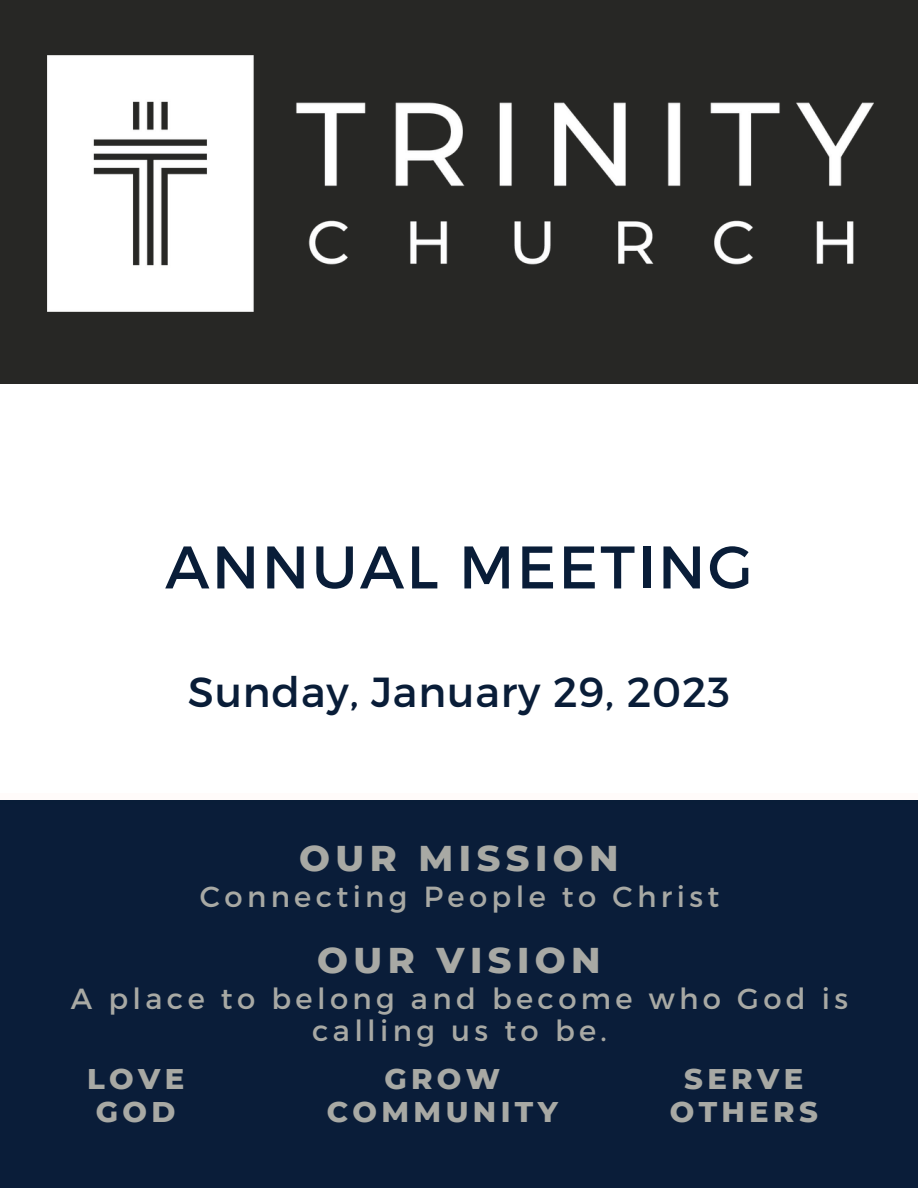
<style>
.page{position:relative;width:918px;height:1188px;background:#fff}
.page>*{position:absolute;margin:0;border:0;box-sizing:border-box;transform-origin:0 0}
.t1{font:60px "Montserrat";letter-spacing:.04em;color:#091d38}
.t2{font:42px "Montserrat";letter-spacing:.02em;color:#091d38}
.t3{font:800 36.6px "Montserrat";letter-spacing:.15em;color:#a8a9a4}
.t4{font:29.1px/32.7px "Montserrat";letter-spacing:.15em;color:#a8a9a4;text-align:center}
.t5{font:800 29.1px/32.7px "Montserrat";letter-spacing:.15em;color:#a8a9a4;text-align:center}
</style>
<div class="page">
<div style="left:0;top:0;width:918px;height:384px;background:#272725"></div>
<div style="left:0;top:804px;width:918px;height:384px;background:#0a1d39"></div>
<img style="left:48px;top:55px;width:826px;height:257px">
<h1 class="t1" style="left:165px;top:528px;width:589px">ANNUAL MEETING</h1>
<h2 class="t2" style="left:188px;top:665px;width:544px">Sunday, January 29, 2023</h2>
<p class="t3" style="left:299px;top:835px;width:321px">OUR MISSION</p>
<p class="t4" style="left:200px;top:878px;width:521px">Connecting People to Christ</p>
<p class="t3" style="left:317px;top:937px;width:285px">OUR VISION</p>
<p class="t4" style="left:71px;top:981px;width:779px">A place to belong and become who God is calling us to be.</p>
<p class="t5" style="left:87px;top:1063px;width:99px">LOVE<br>GOD</p>
<p class="t5" style="left:327px;top:1063px;width:233px">GROW<br>COMMUNITY</p>
<p class="t5" style="left:670px;top:1063px;width:150px">SERVE<br>OTHERS</p>
</div>
